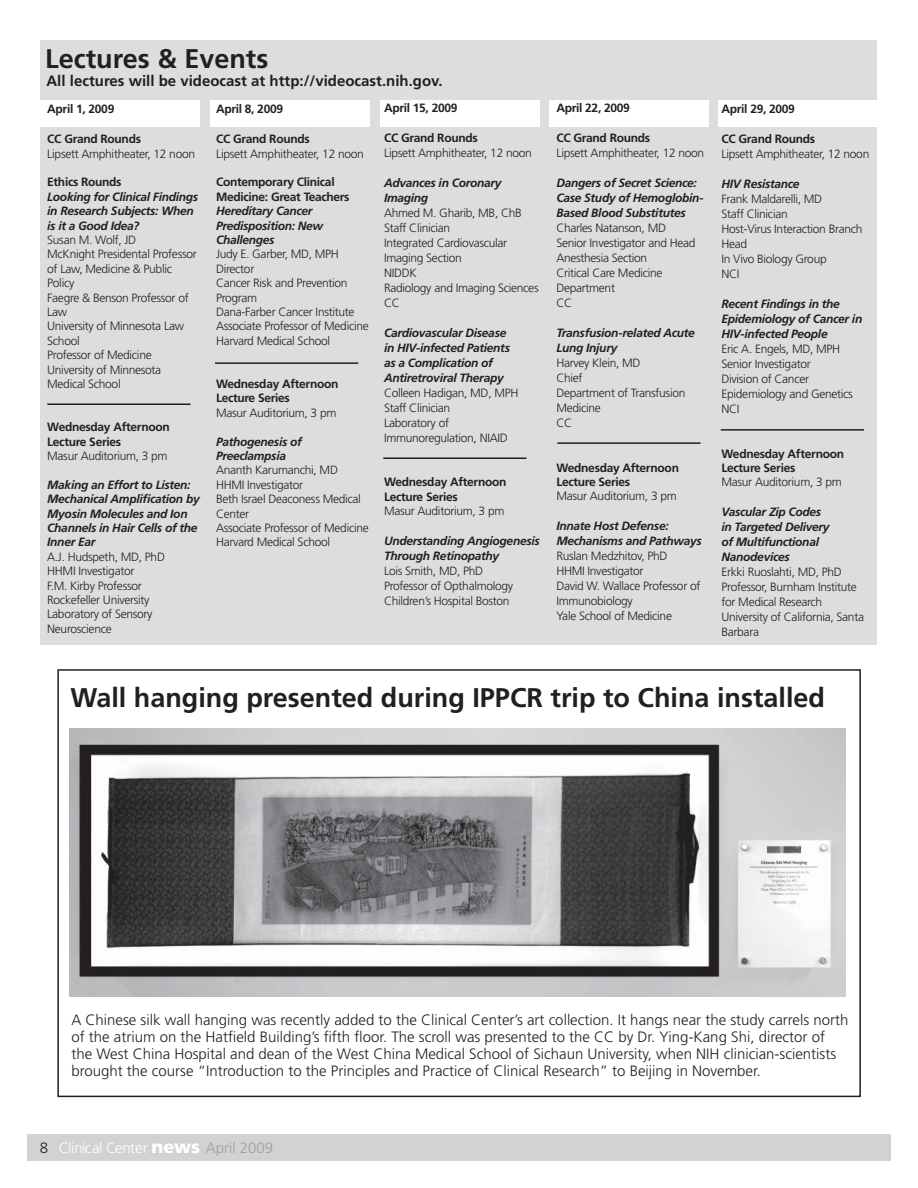
<style>
.page{position:relative;width:918px;height:1188px;background:#fff}
.page>*{position:absolute;margin:0;border:0;box-sizing:border-box;transform-origin:0 0}
.t1{font:700 27px "Frutiger LT Std";color:#231f20}
.t2{font:300 15px/17.2px "Frutiger LT Std";color:#231f20}
.t3{font:700 15px "Frutiger LT Std";color:#231f20}
.t4{font:300 15px "Frutiger LT Std";color:#fff}
.t5{font:300 12px/15px "Frutiger LT Std";letter-spacing:-.025em;color:#231f20}
.t6{font:italic 700 12px/15px "Frutiger LT Std";letter-spacing:-.025em;color:#231f20}
.t7{font:700 12px/14.4px "Frutiger LT Std";letter-spacing:-.025em;color:#231f20}
.s1{color:#231f20}
.s2{font-weight:900;font-size:18px}
.s3{color:#9d9fa1}
</style>
<div class="page">
<div style="left:27px;top:1134px;width:864px;height:27px;background:#d1d2d4"></div>
<div style="left:57px;top:669px;width:804px;height:428px;border:2px solid #231f20"></div>
<div style="left:40px;top:40px;width:838px;height:605px;background:#dcddde"></div>
<div style="left:40px;top:100px;width:160px;height:27px;background:#fff"></div>
<div style="left:210px;top:100px;width:160px;height:27px;background:#fff"></div>
<div style="left:380px;top:100px;width:160px;height:27px;background:#fff"></div>
<div style="left:549px;top:100px;width:160px;height:27px;background:#fff"></div>
<div style="left:718px;top:100px;width:160px;height:27px;background:#fff"></div>
<hr style="left:47px;top:404px;width:143px;height:1px;background:#231f20">
<hr style="left:215px;top:362px;width:143px;height:2px;background:#231f20">
<hr style="left:383px;top:458px;width:143px;height:1px;background:#231f20">
<hr style="left:557px;top:442px;width:144px;height:2px;background:#231f20">
<hr style="left:721px;top:429px;width:143px;height:2px;background:#231f20">
<img style="left:69px;top:728px;width:776px;height:268px">
<h1 class="t1" style="left:45px;top:47px;width:225px">Lectures &amp; Events</h1>
<p class="t7" style="left:47px;top:102px;width:69px">April 1, 2009</p>
<p class="t7" style="left:47px;top:132px;width:95px">CC Grand Rounds</p>
<p class="t5" style="left:47px;top:146px;width:149px">Lipsett Amphitheater, 12 noon</p>
<p class="t7" style="left:47px;top:176px;width:76px">Ethics Rounds</p>
<p class="t6" style="left:47px;top:190px;width:152px;line-height:14.4px">Looking for Clinical Findings in Research Subjects: When is it a Good Idea?</p>
<p class="t5" style="left:47px;top:233px;width:151px;line-height:14.4px">Susan M. Wolf, JD<br>McKnight Presidental Professor of Law, Medicine &amp; Public<br>Policy<br>Faegre &amp; Benson Professor of<br>Law<br>University of Minnesota Law<br>School<br>Professor of Medicine<br>University of Minnesota<br>Medical School</p>
<p class="t7" style="left:47px;top:420px;width:124px">Wednesday Afternoon<br>Lecture Series</p>
<p class="t5" style="left:47px;top:449px;width:122px">Masur Auditorium, 3 pm</p>
<p class="t6" style="left:47px;top:478px;width:154px;line-height:14.4px">Making an Effort to Listen:<br>Mechanical Amplification by<br>Myosin Molecules and Ion<br>Channels in Hair Cells of the<br>Inner Ear</p>
<p class="t5" style="left:47px;top:550px;width:119px;line-height:14.4px">A.J. Hudspeth, MD, PhD<br>HHMI Investigator<br>F.M. Kirby Professor<br>Rockefeller University<br>Laboratory of Sensory<br>Neuroscience</p>
<p class="t3" style="left:46px;top:74px;width:398px">All lectures will be videocast at http://videocast.nih.gov.</p>
<p class="t7" style="left:384px;top:101px;width:75px">April 15, 2009</p>
<p class="t7" style="left:384px;top:131px;width:95px">CC Grand Rounds</p>
<p class="t5" style="left:384px;top:146px;width:149px">Lipsett Amphitheater, 12 noon</p>
<p class="t6" style="left:384px;top:176px;width:119px">Advances in Coronary<br>Imaging</p>
<p class="t5" style="left:384px;top:206px;width:156px">Ahmed M. Gharib, MB, ChB<br>Staff Clinician<br>Integrated Cardiovascular<br>Imaging Section<br>NIDDK<br>Radiology and Imaging Sciences<br>CC</p>
<p class="t6" style="left:384px;top:326px;width:128px">Cardiovascular Disease in HIV-infected Patients as a Complication of<br>Antiretroviral Therapy</p>
<p class="t5" style="left:384px;top:386px;width:136px">Colleen Hadigan, MD, MPH<br>Staff Clinician<br>Laboratory of<br>Immunoregulation, NIAID</p>
<p class="t7" style="left:384px;top:476px;width:124px">Wednesday Afternoon<br>Lecture Series</p>
<p class="t5" style="left:384px;top:504px;width:122px">Masur Auditorium, 3 pm</p>
<p class="t6" style="left:384px;top:534px;width:157px">Understanding Angiogenesis<br>Through Retinopathy</p>
<p class="t5" style="left:384px;top:564px;width:131px">Lois Smith, MD, PhD<br>Professor of Opthalmology<br>Children’s Hospital Boston</p>
<p class="t7" style="left:216px;top:102px;width:69px">April 8, 2009</p>
<p class="t7" style="left:216px;top:132px;width:95px">CC Grand Rounds</p>
<p class="t5" style="left:216px;top:146px;width:149px">Lipsett Amphitheater, 12 noon</p>
<p class="t7" style="left:216px;top:176px;width:135px">Contemporary Clinical<br>Medicine: Great Teachers</p>
<p class="t6" style="left:216px;top:204px;width:109px;line-height:14.4px">Hereditary Cancer<br>Predisposition: New<br>Challenges</p>
<p class="t5" style="left:216px;top:248px;width:154px;line-height:14.4px">Judy E. Garber, MD, MPH<br>Director<br>Cancer Risk and Prevention<br>Program<br>Dana-Farber Cancer Institute<br>Associate Professor of Medicine<br>Harvard Medical School</p>
<p class="t7" style="left:216px;top:377px;width:124px">Wednesday Afternoon<br>Lecture Series</p>
<p class="t5" style="left:216px;top:406px;width:122px">Masur Auditorium, 3 pm</p>
<p class="t6" style="left:216px;top:435px;width:87px;line-height:14.4px">Pathogenesis of<br>Preeclampsia</p>
<p class="t5" style="left:216px;top:464px;width:154px;line-height:14.4px">Ananth Karumanchi, MD<br>HHMI Investigator<br>Beth Israel Deaconess Medical<br>Center<br>Associate Professor of Medicine<br>Harvard Medical School</p>
<p class="t7" style="left:556px;top:101px;width:75px">April 22, 2009</p>
<p class="t7" style="left:556px;top:131px;width:95px">CC Grand Rounds</p>
<p class="t5" style="left:556px;top:146px;width:149px">Lipsett Amphitheater, 12 noon</p>
<p class="t6" style="left:556px;top:176px;width:149px">Dangers of Secret Science:<br>Case Study of Hemoglobin-<br>Based Blood Substitutes</p>
<p class="t5" style="left:556px;top:221px;width:141px">Charles Natanson, MD<br>Senior Investigator and Head<br>Anesthesia Section<br>Critical Care Medicine<br>Department<br>CC</p>
<p class="t6" style="left:556px;top:326px;width:140px">Transfusion-related Acute<br>Lung Injury</p>
<p class="t5" style="left:556px;top:356px;width:131px">Harvey Klein, MD<br>Chief<br>Department of Transfusion<br>Medicine<br>CC</p>
<p class="t7" style="left:556px;top:461px;width:124px">Wednesday Afternoon<br>Lecture Series</p>
<p class="t5" style="left:556px;top:489px;width:122px">Masur Auditorium, 3 pm</p>
<p class="t6" style="left:556px;top:519px;width:147px">Innate Host Defense:<br>Mechanisms and Pathways</p>
<p class="t5" style="left:556px;top:549px;width:146px">Ruslan Medzhitov, PhD<br>HHMI Investigator<br>David W. Wallace Professor of<br>Immunobiology<br>Yale School of Medicine</p>
<p class="t7" style="left:722px;top:102px;width:75px">April 29, 2009</p>
<p class="t7" style="left:722px;top:132px;width:95px">CC Grand Rounds</p>
<p class="t5" style="left:722px;top:147px;width:149px">Lipsett Amphitheater, 12 noon</p>
<p class="t6" style="left:722px;top:177px;width:80px">HIV Resistance</p>
<p class="t5" style="left:722px;top:192px;width:143px">Frank Maldarelli, MD<br>Staff Clinician<br>Host-Virus Interaction Branch<br>Head<br>In Vivo Biology Group<br>NCI</p>
<p class="t6" style="left:722px;top:297px;width:142px">Recent Findings in the<br>Epidemiology of Cancer in<br>HIV-infected People</p>
<p class="t5" style="left:722px;top:342px;width:133px">Eric A. Engels, MD, MPH<br>Senior Investigator<br>Division of Cancer<br>Epidemiology and Genetics<br>NCI</p>
<p class="t7" style="left:722px;top:447px;width:124px">Wednesday Afternoon<br>Lecture Series</p>
<p class="t5" style="left:722px;top:475px;width:122px">Masur Auditorium, 3 pm</p>
<p class="t6" style="left:722px;top:505px;width:110px">Vascular Zip Codes in Targeted Delivery of Multifunctional<br>Nanodevices</p>
<p class="t5" style="left:722px;top:565px;width:144px">Erkki Ruoslahti, MD, PhD<br>Professor, Burnham Institute for Medical Research<br>University of California, Santa<br>Barbara</p>
<h1 class="t1" style="left:70px;top:686px;width:756px">Wall hanging presented during IPPCR trip to China installed</h1>
<p class="t2" style="left:71px;top:1012px;width:779px">A Chinese silk wall hanging was recently added to the Clinical Center’s art collection. It hangs near the study carrels north of the atrium on the Hatfield Building’s fifth floor. The scroll was presented to the CC by Dr. Ying-Kang Shi, director of the West China Hospital and dean of the West China Medical School of Sichaun University, when NIH clinician-scientists brought the course “Introduction to the Principles and Practice of Clinical Research” to Beijing in November.</p>
<p class="t4" style="left:40px;top:1141px;width:235px"><span class="s1">8</span> Clinical Center <span class="s2">news</span> <span class="s3">April 2009</span></p>
</div>
